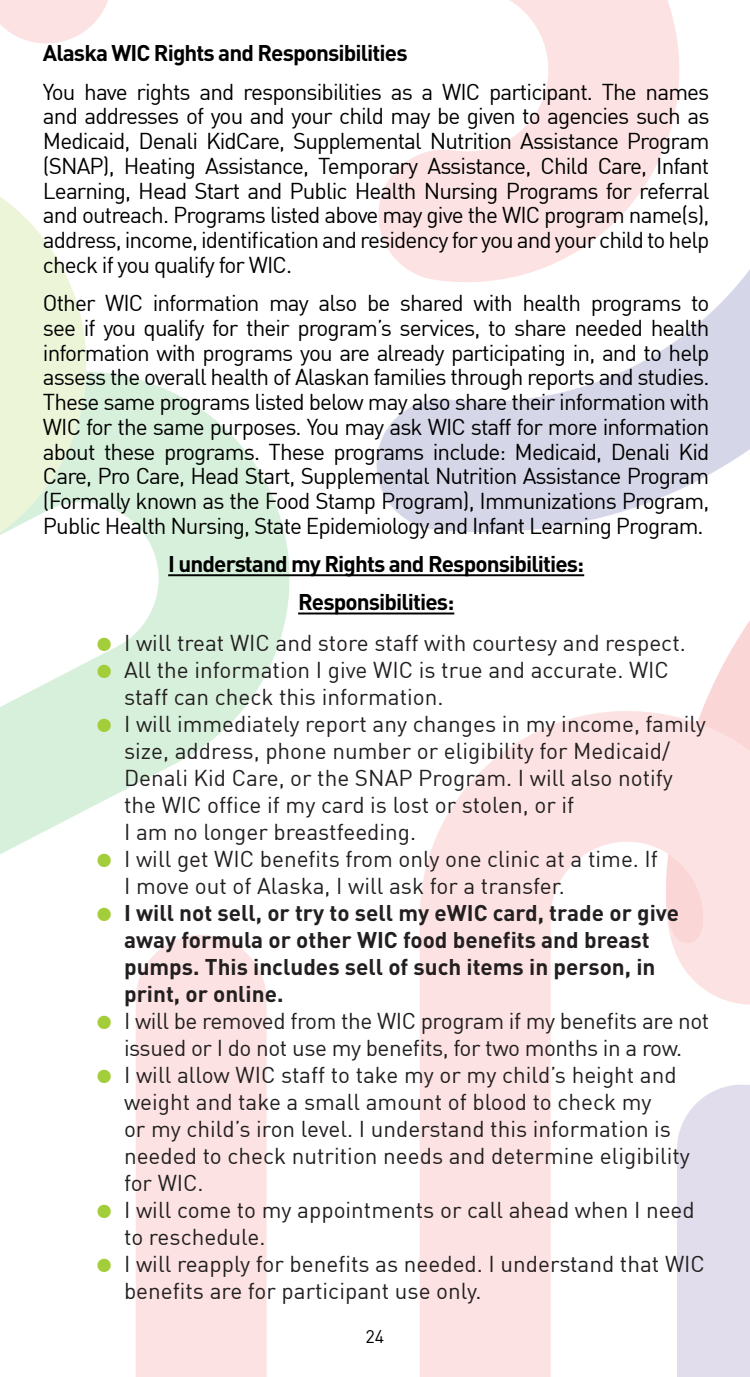
<style>
.page{position:relative;width:750px;height:1377px;background:#fff}
.page>*{position:absolute;margin:0;border:0;box-sizing:border-box;transform-origin:0 0}
.Body_Text_Paragraph{font:22.5px/24.8px "DIN";letter-spacing:-.04em;color:#000;text-align:justify}
.t1{font:22.5px/27px "DIN";color:#231f20}
.t2{font:700 22.5px/27px "DIN";color:#231f20}
.t3{font:22.5px/27px "DIN";letter-spacing:-.02em;color:#231f20;text-align:center}
.Body_Text_Paragraph-2{font:700 22.5px "DIN";letter-spacing:-.04em;color:#000}
.t4{font:18px "DIN";color:#000}
.s1{font-size:40.5px;color:#a3cd39}
.s2{font-weight:400;font-size:40.5px;color:#a3cd39}
</style>
<div class="page">
<hr style="left:168px;top:574px;width:416px;height:2px;background:#000">
<hr style="left:298px;top:613px;width:156px;height:1px;background:#000">
<p class="Body_Text_Paragraph-2" style="left:43px;top:39px;width:366px">Alaska WIC Rights and Responsibilities</p>
<p class="Body_Text_Paragraph" style="left:43px;top:79px;width:667px">You have rights and responsibilities as a WIC participant. The names and addresses of you and your child may be given to agencies such as Medicaid, Denali KidCare, Supplemental Nutrition Assistance Program (SNAP), Heating Assistance, Temporary Assistance, Child Care, Infant Learning, Head Start and Public Health Nursing Programs for referral and outreach. Programs listed above may give the WIC program name(s), address, income, identification and residency for you and your child to help check if you qualify for WIC.</p>
<p class="Body_Text_Paragraph" style="left:43px;top:290px;width:667px">Other WIC information may also be shared with health programs to see if you qualify for their program’s services, to share needed health information with programs you are already participating in, and to help assess the overall health of Alaskan families through reports and studies.<br>These same programs listed below may also share their information with WIC for the same purposes. You may ask WIC staff for more information about these programs. These programs include: Medicaid, Denali Kid Care, Pro Care, Head Start, Supplemental Nutrition Assistance Program (Formally known as the Food Stamp Program), Immunizations Program, Public Health Nursing, State Epidemiology and Infant Learning Program.</p>
<p class="Body_Text_Paragraph-2" style="left:168px;top:549px;width:417px">I understand my Rights and Responsibilities:</p>
<p class="Body_Text_Paragraph-2" style="left:298px;top:588px;width:158px">Responsibilities:</p>
<p class="t1" style="left:94px;top:629px;width:593px"><span class="s1">•</span> I will treat WIC and store staff with courtesy and respect.</p>
<p class="t1" style="left:124px;top:656px;width:546px;text-indent:-30px"><span class="s1">•</span> All the information I give WIC is true and accurate. WIC staff can check this information.</p>
<p class="t1" style="left:124px;top:710px;width:583px;text-indent:-30px"><span class="s1">•</span> I will immediately report any changes in my income, family size, address, phone number or eligibility for Medicaid/ Denali Kid Care, or the SNAP Program. I will also notify the WIC office if my card is lost or stolen, or if<br>I am no longer breastfeeding.</p>
<p class="t1" style="left:124px;top:845px;width:535px;text-indent:-30px"><span class="s1">•</span> I will get WIC benefits from only one clinic at a time. If<br>I move out of Alaska, I will ask for a transfer.</p>
<p class="t2" style="left:124px;top:898px;width:556px;text-indent:-30px"><span class="s2">•</span> I will not sell, or try to sell my eWIC card, trade or give away formula or other WIC food benefits and breast pumps. This includes sell of such items in person, in print, or online.</p>
<p class="t3" style="left:94px;top:1007px;width:617px"><span class="s1">•</span> I will be removed from the WIC program if my benefits are not issued or I do not use my benefits, for two months in a row.</p>
<p class="t1" style="left:124px;top:1061px;width:567px;text-indent:-30px"><span class="s1">•</span> I will allow WIC staff to take my or my child’s height and weight and take a small amount of blood to check my<br>or my child’s iron level. I understand this information is needed to check nutrition needs and determine eligibility for WIC.</p>
<p class="t1" style="left:124px;top:1196px;width:572px;text-indent:-30px"><span class="s1">•</span> I will come to my appointments or call ahead when I need to reschedule.</p>
<p class="t1" style="left:124px;top:1250px;width:582px;text-indent:-30px"><span class="s1">•</span> I will reapply for benefits as needed. I understand that WIC benefits are for participant use only.</p>
<p class="t4" style="left:365px;top:1326px;width:20px">24</p>
</div>
